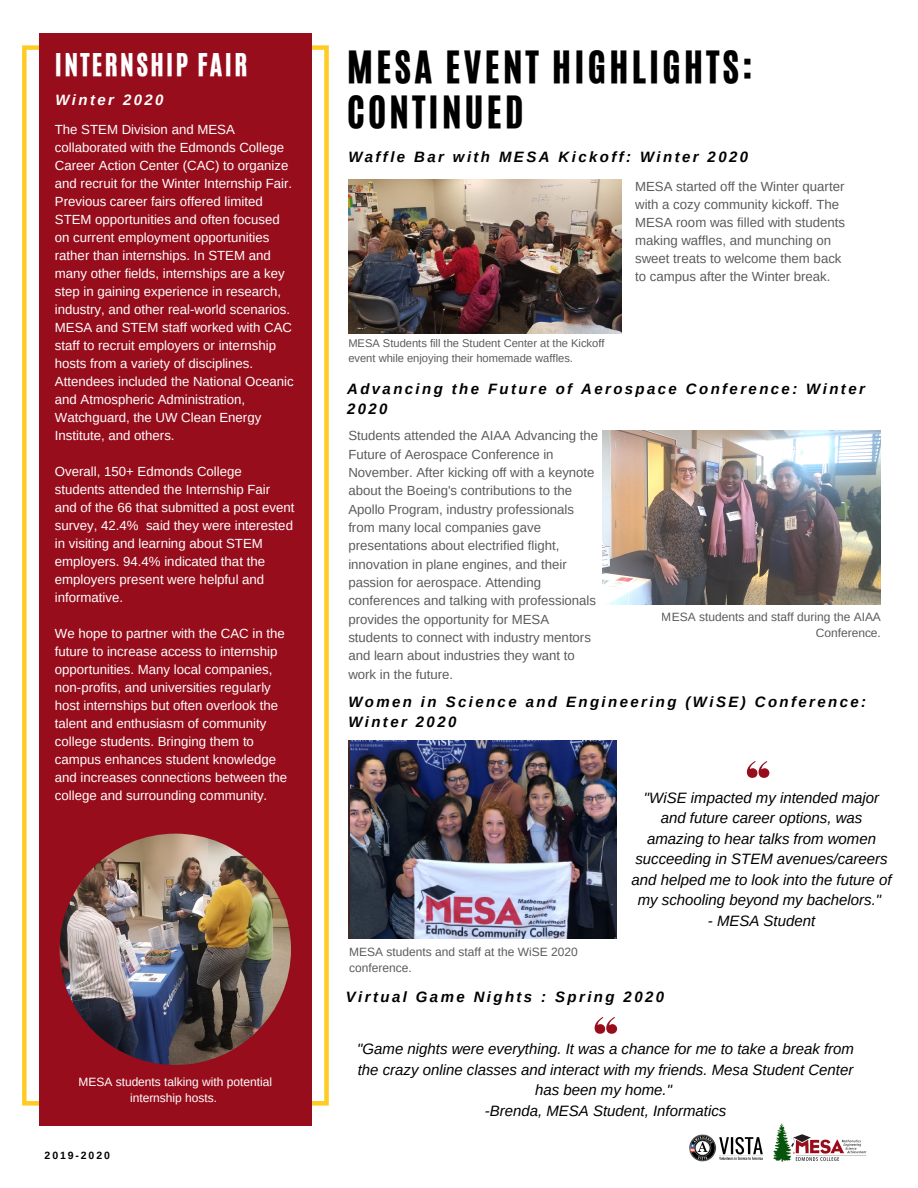
<style>
.page{position:relative;width:918px;height:1188px;background:#fff}
.page>*{position:absolute;margin:0;border:0;box-sizing:border-box;transform-origin:0 0}
.t1{font:37.35px/45.5px "CA Generated";letter-spacing:.09em;color:#000}
.t2{font:26.4px "CA Generated";letter-spacing:.09em;color:#fff}
.t3{font:italic 15px/20.5px "Arimo";color:#000;text-align:center}
.t4{font:italic 700 15px/20.1px "Arimo";letter-spacing:.16em;color:#000}
.t5{font:italic 700 15px "Arimo";letter-spacing:.16em;color:#fff}
.t6{font:13.2px/18px "Arimo";color:#fff}
.t7{font:13.2px/18.3px "Arimo";color:#000}
.t8{font:12px/16px "Arimo";color:#000;text-align:right}
.t9{font:12px/15.9px "Arimo";color:#fff;text-align:center}
.t10{font:11.1px/14.9px "Arimo";color:#000}
.t11{font:700 10.5px "Arimo";letter-spacing:.18em;color:#000}
</style>
<div class="page">
<svg style="left:22px;top:45px;width:307px;height:1061px"></svg>
<div style="left:39px;top:33px;width:273px;height:1093px;background:#980d1c"></div>
<img style="left:60px;top:834px;width:231px;height:231px;border-radius:50%">
<img style="left:603px;top:430px;width:278px;height:175px">
<img style="left:689px;top:1134px;width:74px;height:28px">
<img style="left:773px;top:1124px;width:94px;height:38px">
<img style="left:348px;top:179px;width:274px;height:154px">
<img style="left:348px;top:741px;width:268px;height:198px">
<svg style="left:747px;top:761px;width:22px;height:17px"></svg>
<svg style="left:595px;top:1017px;width:22px;height:17px"></svg>
<h2 class="t2" style="left:55px;top:46px;width:194px">INTERNSHIP FAIR</h2>
<h1 class="t1" style="left:347px;top:44px;width:407px">MESA EVENT HIGHLIGHTS:<br>CONTINUED</h1>
<p class="t5" style="left:55px;top:92px;width:110px">Winter 2020</p>
<p class="t6" style="left:55px;top:121px;width:240px">The STEM Division and MESA collaborated with the Edmonds College Career Action Center (CAC) to organize and recruit for the Winter Internship Fair.<br>Previous career fairs offered limited STEM opportunities and often focused on current employment opportunities rather than internships. In STEM and many other fields, internships are a key step in gaining experience in research, industry, and other real-world scenarios.<br>MESA and STEM staff worked with CAC staff to recruit employers or internship hosts from a variety of disciplines.<br>Attendees included the National Oceanic and Atmospheric Administration, Watchguard, the UW Clean Energy Institute, and others.</p>
<p class="t6" style="left:55px;top:462px;width:241px">Overall, 150+ Edmonds College students attended the Internship Fair and of the 66 that submitted a post event survey, 42.4% said they were interested in visiting and learning about STEM employers. 94.4% indicated that the employers present were helpful and informative.</p>
<p class="t6" style="left:55px;top:624px;width:234px">We hope to partner with the CAC in the future to increase access to internship opportunities. Many local companies, non-profits, and universities regularly host internships but often overlook the talent and enthusiasm of community college students. Bringing them to campus enhances student knowledge and increases connections between the college and surrounding community.</p>
<p class="t4" style="left:348px;top:147px;width:401px">Waffle Bar with MESA Kickoff: Winter 2020</p>
<p class="t7" style="left:635px;top:177px;width:212px">MESA started off the Winter quarter with a cozy community kickoff. The MESA room was filled with students making waffles, and munching on sweet treats to welcome them back to campus after the Winter break.</p>
<p class="t10" style="left:348px;top:336px;width:258px">MESA Students fill the Student Center at the Kickoff event while enjoying their homemade waffles.</p>
<p class="t4" style="left:347px;top:379px;width:519px">Advancing the Future of Aerospace Conference: Winter<br>2020</p>
<p class="t7" style="left:348px;top:427px;width:251px">Students attended the AIAA Advancing the Future of Aerospace Conference in November. After kicking off with a keynote about the Boeing's contributions to the Apollo Program, industry professionals from many local companies gave presentations about electrified flight, innovation in plane engines, and their passion for aerospace. Attending conferences and talking with professionals provides the opportunity for MESA students to connect with industry mentors and learn about industries they want to work in the future.</p>
<p class="t8" style="left:662px;top:608px;width:221px">MESA students and staff during the AIAA<br>Conference.</p>
<p class="t4" style="left:348px;top:692px;width:519px">Women in Science and Engineering (WiSE) Conference:<br>Winter 2020</p>
<p class="t3" style="left:632px;top:787px;width:261px">"WiSE impacted my intended major and future career options, was amazing to hear talks from women succeeding in STEM avenues/careers and helped me to look into the future of my schooling beyond my bachelors."</p>
<p class="t3" style="left:708px;top:910px;width:109px">- MESA Student</p>
<p class="t9" style="left:78px;top:1074px;width:195px">MESA students talking with potential internship hosts.</p>
<p class="t11" style="left:45px;top:1150px;width:67px">2019-2020</p>
<p class="t8" style="left:349px;top:944px;width:230px;text-align:left">MESA students and staff at the WiSE 2020 conference.</p>
<p class="t4" style="left:346px;top:987px;width:320px">Virtual Game Nights : Spring 2020</p>
<p class="t3" style="left:357px;top:1039px;width:498px">"Game nights were everything. It was a chance for me to take a break from the crazy online classes and interact with my friends. Mesa Student Center has been my home."<br>-Brenda, MESA Student, Informatics</p>
</div>
